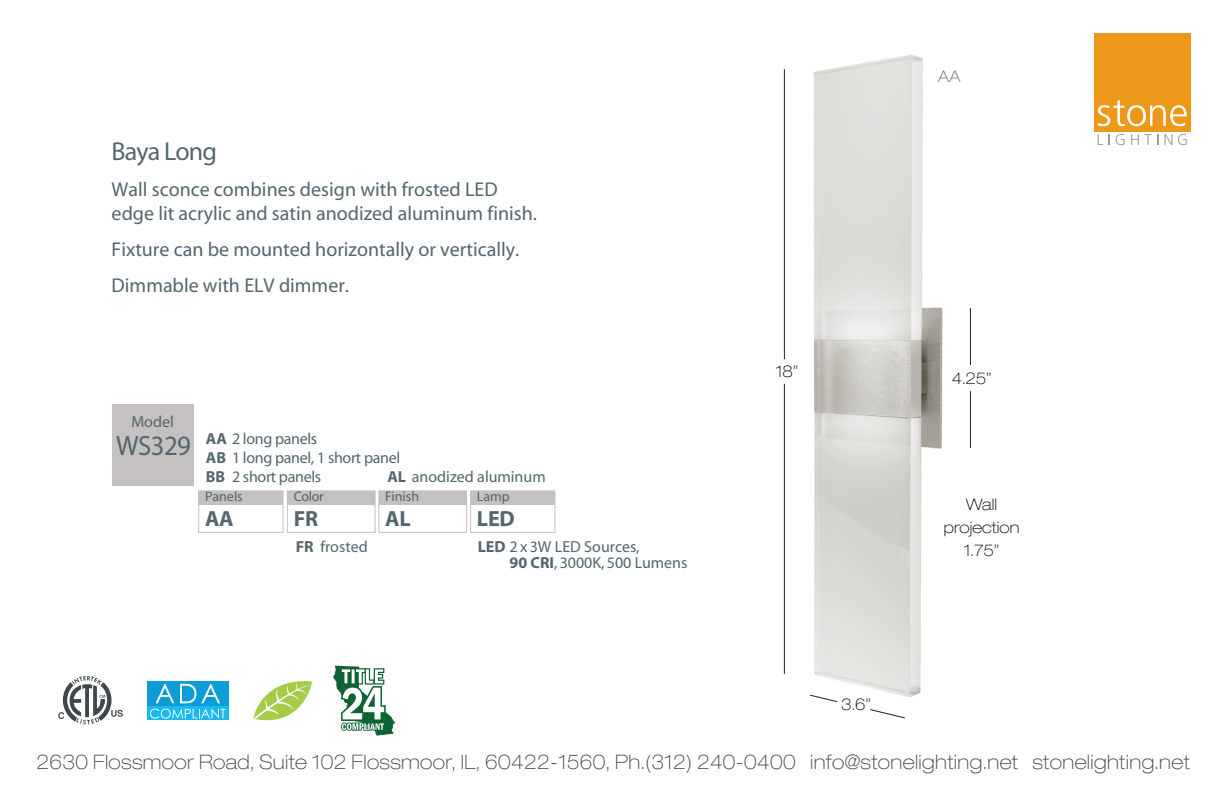
<style>
.page{position:relative;width:1224px;height:794px;background:#fff}
.page>*{position:absolute;margin:0;border:0;box-sizing:border-box;transform-origin:0 0}
.t1{font:28px "Myriad";letter-spacing:-.02em;color:#54666f;scale:.95 1}
.t2{font:26px "Myriad";letter-spacing:-.035em;color:#54666f}
.t3{font:700 22px "Myriad";letter-spacing:-.005em;color:#54666f}
.t4{font:20px/24px "Myriad";color:#54666f}
.t5{font:100 expanded 20px "Helvetica Neue LT Std";letter-spacing:.02em;color:#3e474a}
.t6{font:16px/16px "Myriad";color:#54666f}
.t7{font:16px/19.2px "Myriad";letter-spacing:-.02em;color:#54666f}
.t8{font:100 expanded 16px/23.2px "Helvetica Neue LT Std";color:#000;text-align:center}
.t9{font:100 expanded 16px "Helvetica Neue LT Std";color:#54666f}
.t10{font:14px "Myriad";color:#54666f}
.s1{font-weight:700}
</style>
<div class="page">
<svg style="left:1098px;top:134px;width:5px;height:11px"></svg>
<svg style="left:1116px;top:134px;width:8px;height:11px"></svg>
<svg style="left:1131px;top:134px;width:27px;height:11px"></svg>
<svg style="left:1164px;top:134px;width:8px;height:11px"></svg>
<svg style="left:1178px;top:134px;width:9px;height:11px"></svg>
<div style="left:1095px;top:33px;width:96px;height:98px;background:#ee981a"></div>
<svg style="left:1098px;top:100px;width:89px;height:26px"></svg>
<svg style="left:58px;top:676px;width:65px;height:48px"></svg>
<div style="left:147px;top:681px;width:82px;height:24px;background:#0c9cd8"></div>
<svg style="left:147px;top:706px;width:82px;height:14px"></svg>
<svg style="left:150px;top:684px;width:76px;height:34px"></svg>
<svg style="left:253px;top:681px;width:59px;height:39px"></svg>
<svg style="left:333px;top:665px;width:62px;height:71px"></svg>
<img style="left:813px;top:54px;width:130px;height:643px">
<hr style="left:784px;top:69px;width:1px;height:290px;background:#231f20">
<hr style="left:784px;top:384px;width:1px;height:290px;background:#231f20">
<hr style="left:970px;top:391px;width:1px;height:57px;background:#231f20">
<hr style="left:970px;top:308px;width:1px;height:57px;background:#231f20">
<svg style="left:810px;top:694px;width:28px;height:8px"></svg>
<svg style="left:870px;top:709px;width:35px;height:9px"></svg>
<div style="left:112px;top:404px;width:81px;height:81px;background:#c4c1c0"></div>
<div style="left:378px;top:490px;width:89px;height:43px;border:1px solid #c4c1c0"></div>
<div style="left:379px;top:491px;width:88px;height:14px;background:#c4c1c0"></div>
<div style="left:287px;top:490px;width:89px;height:43px;border:1px solid #c4c1c0"></div>
<div style="left:287px;top:491px;width:88px;height:14px;background:#c4c1c0"></div>
<div style="left:471px;top:491px;width:84px;height:14px;background:#c4c1c0"></div>
<div style="left:470px;top:490px;width:85px;height:43px;border:1px solid #c4c1c0"></div>
<div style="left:199px;top:491px;width:84px;height:14px;background:#c4c1c0"></div>
<div style="left:198px;top:490px;width:86px;height:43px;border:1px solid #c4c1c0"></div>
<h2 class="t2" style="left:112px;top:138px;width:107px">Baya Long</h2>
<p class="t4" style="left:112px;top:178px;width:427px">Wall sconce combines design with frosted LED edge lit acrylic and satin anodized aluminum finish.</p>
<p class="t4" style="left:112px;top:232px;width:409px;line-height:36px">Fixture can be mounted horizontally or vertically.<br>Dimmable with ELV dimmer.</p>
<p class="t6" style="left:131px;top:415px;width:44px">Model</p>
<h1 class="t1" style="left:116px;top:431px;width:80px">WS329</h1>
<p class="t7" style="left:206px;top:430px;width:196px"><span class="s1">AA</span> 2 long panels<br><span class="s1">AB</span> 1 long panel, 1 short panel<br><span class="s1">BB</span> 2 short panels</p>
<p class="t10" style="left:205px;top:490px;width:39px">Panels</p>
<p class="t3" style="left:205px;top:507px;width:30px">AA</p>
<p class="t6" style="left:387px;top:470px;width:160px"><span class="s1">AL</span> anodized aluminum</p>
<p class="t3" style="left:385px;top:507px;width:27px">AL</p>
<p class="t10" style="left:294px;top:490px;width:31px">Color</p>
<p class="t10" style="left:477px;top:490px;width:34px">Lamp</p>
<p class="t3" style="left:477px;top:507px;width:40px">LED</p>
<p class="t6" style="left:510px;top:539px;width:179px;text-indent:-32px"><span class="s1">LED</span> 2 x 3W LED Sources,<br><span class="s1">90 CRI</span>, 3000K, 500 Lumens</p>
<p class="t10" style="left:385px;top:490px;width:36px">Finish</p>
<p class="t3" style="left:294px;top:507px;width:26px">FR</p>
<p class="t6" style="left:296px;top:539px;width:73px"><span class="s1">FR</span> frosted</p>
<p class="t9" style="left:938px;top:67px;width:24px">AA</p>
<p class="t8" style="left:776px;top:360px;width:24px">18”</p>
<p class="t8" style="left:841px;top:692px;width:31px">3.6”</p>
<p class="t8" style="left:952px;top:366px;width:42px">4.25”</p>
<p class="t8" style="left:944px;top:492px;width:77px">Wall projection<br>1.75”</p>
<p class="t5" style="left:37px;top:749px;width:1155px">2630 Flossmoor Road, Suite 102 Flossmoor, IL, 60422-1560, Ph.(312) 240-0400 info@stonelighting.net stonelighting.net</p>
</div>
